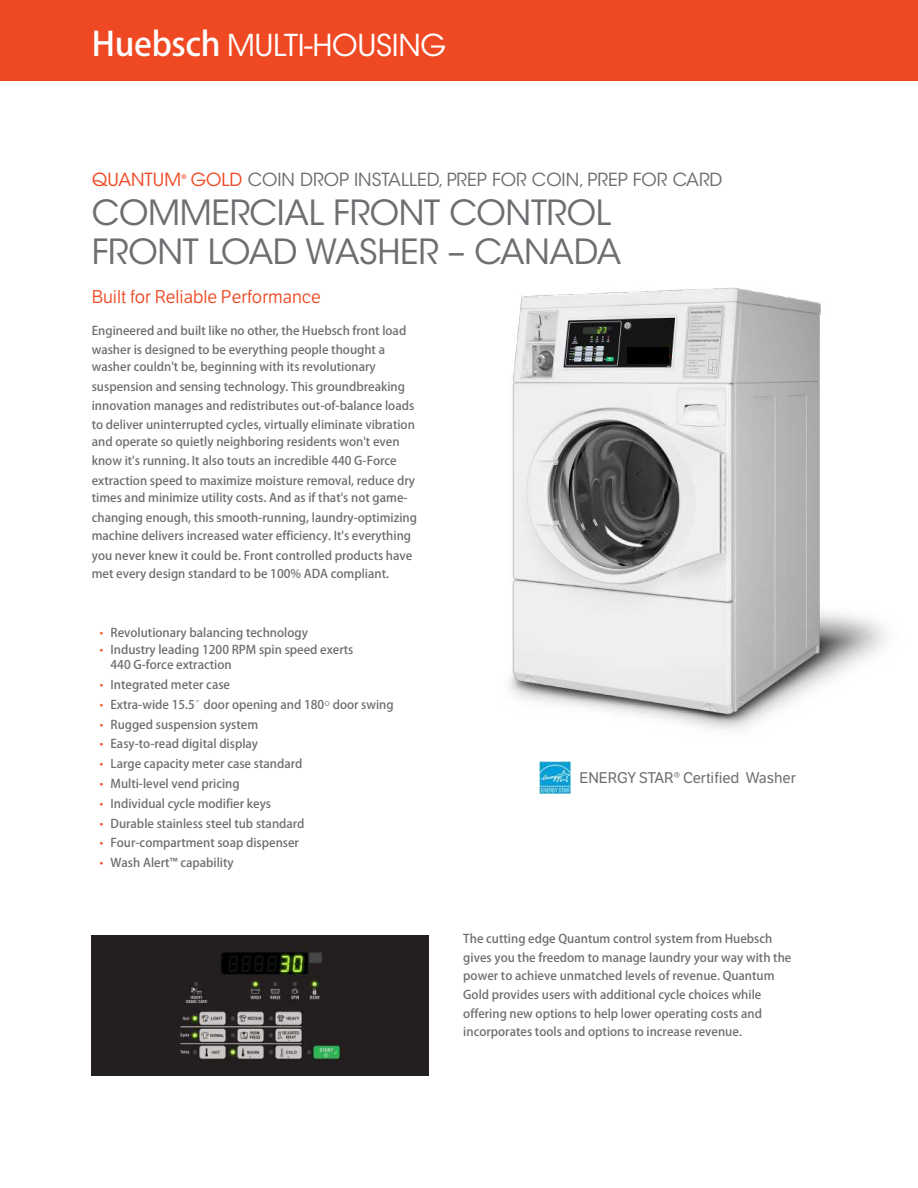
<style>
.page{position:relative;width:918px;height:1188px;background:#fff}
.page>*{position:absolute;margin:0;border:0;box-sizing:border-box;transform-origin:0 0}
.t1{font:34.5px/39px "ITC Avant Garde Std";letter-spacing:-.01em;color:#6d6e71}
.t2{font:30px "ITC Avant Garde Std";letter-spacing:-.01em;color:#fff}
.t3{font:18px "ITC Avant Garde Std";color:#6d6e71}
.t4{font:18px "LFT Etica";color:#ef4923}
.t5{font:15px "LFT Etica";color:#6d6e71}
.t6{font:700 12px/18.8px "Adobe Fan Heiti Std";color:#6d6e71}
.s1{font-family:"Adobe Fan Heiti Std";font-weight:700;font-size:33px}
.s2{color:#ef4923}
.s3{font-family:"Minion Pro";color:#ef4923}
.s4{font-family:"LFT Etica";font-weight:300;color:#ef4923}
.s5{font-family:"LFT Etica";font-weight:300}
</style>
<div class="page">
<div style="left:0;top:0;width:918px;height:81px;background:#ef4923"></div>
<img style="left:509px;top:287px;width:377px;height:507px">
<img style="left:92px;top:935px;width:337px;height:141px">
<img style="left:540px;top:761px;width:31px;height:32px">
<img style="left:628px;top:347px;width:41px;height:16px">
<h2 class="t2" style="left:92px;top:27px;width:356px"><span class="s1">Huebsch</span> MULTI-HOUSING</h2>
<h3 class="t3" style="left:92px;top:169px;width:632px"><span class="s2">QUANTUM</span><span class="s3">®</span> <span class="s2">GOLD</span> COIN DROP INSTALLED, PREP FOR COIN, PREP FOR CARD</h3>
<h1 class="t1" style="left:92px;top:194px;width:531px">COMMERCIAL FRONT CONTROL<br>FRONT LOAD WASHER – CANADA</h1>
<h3 class="t4" style="left:92px;top:286px;width:231px">Built for Reliable Performance</h3>
<p class="t6" style="left:92px;top:322px;width:316px">Engineered and built like no other, the Huebsch front load washer is designed to be everything people thought a</p>
<p class="t6" style="left:92px;top:357px;width:315px;line-height:20px">washer couldn't be, beginning with its revolutionary suspension and sensing technology. This groundbreaking</p>
<p class="t6" style="left:92px;top:396px;width:325px">innovation manages and redistributes out-of-balance loads to deliver uninterrupted cycles, virtually eliminate vibration</p>
<p class="t6" style="left:92px;top:433px;width:309px">and operate so quietly neighboring residents won't even know it's running. It also touts an incredible 440 G-Force</p>
<p class="t6" style="left:92px;top:472px;width:325px;line-height:17.5px">extraction speed to maximize moisture removal, reduce dry times and minimize utility costs. And as if that's not game-</p>
<p class="t6" style="left:92px;top:509px;width:327px;line-height:17.5px">changing enough, this smooth-running, laundry-optimizing machine delivers increased water efficiency. It's everything</p>
<p class="t6" style="left:92px;top:546px;width:322px">you never knew it could be. Front controlled products have met every design standard to be 100% ADA compliant.</p>
<p class="t6" style="left:99px;top:623px;width:211px"><span class="s4">•</span> Revolutionary balancing technology</p>
<p class="t6" style="left:111px;top:643px;width:244px;line-height:14.7px;text-indent:-12px"><span class="s4">•</span> Industry leading 1200 RPM spin speed exerts<br>440 G-force extraction</p>
<p class="t6" style="left:99px;top:676px;width:133px"><span class="s4">•</span> Integrated meter case</p>
<p class="t6" style="left:99px;top:695px;width:297px"><span class="s4">•</span> Extra-wide 15.5<span class="s5">˝</span> door opening and 180<span class="s5">º</span> door swing</p>
<p class="t6" style="left:99px;top:715px;width:161px"><span class="s4">•</span> Rugged suspension system</p>
<p class="t6" style="left:99px;top:735px;width:161px"><span class="s4">•</span> Easy-to-read digital display</p>
<p class="t6" style="left:99px;top:755px;width:205px"><span class="s4">•</span> Large capacity meter case standard</p>
<p class="t6" style="left:99px;top:775px;width:143px"><span class="s4">•</span> Multi-level vend pricing</p>
<p class="t6" style="left:99px;top:794px;width:174px"><span class="s4">•</span> Individual cycle modifier keys</p>
<p class="t6" style="left:99px;top:814px;width:208px"><span class="s4">•</span> Durable stainless steel tub standard</p>
<p class="t6" style="left:99px;top:834px;width:202px"><span class="s4">•</span> Four-compartment soap dispenser</p>
<p class="t6" style="left:99px;top:854px;width:137px"><span class="s4">•</span> Wash Alert™ capability</p>
<p class="t5" style="left:579px;top:768px;width:218px">ENERGY STAR® Certified Washer</p>
<p class="t6" style="left:463px;top:930px;width:330px">The cutting edge Quantum control system from Huebsch gives you the freedom to manage laundry your way with the power to achieve unmatched levels of revenue. Quantum Gold provides users with additional cycle choices while offering new options to help lower operating costs and incorporates tools and options to increase revenue.</p>
</div>
